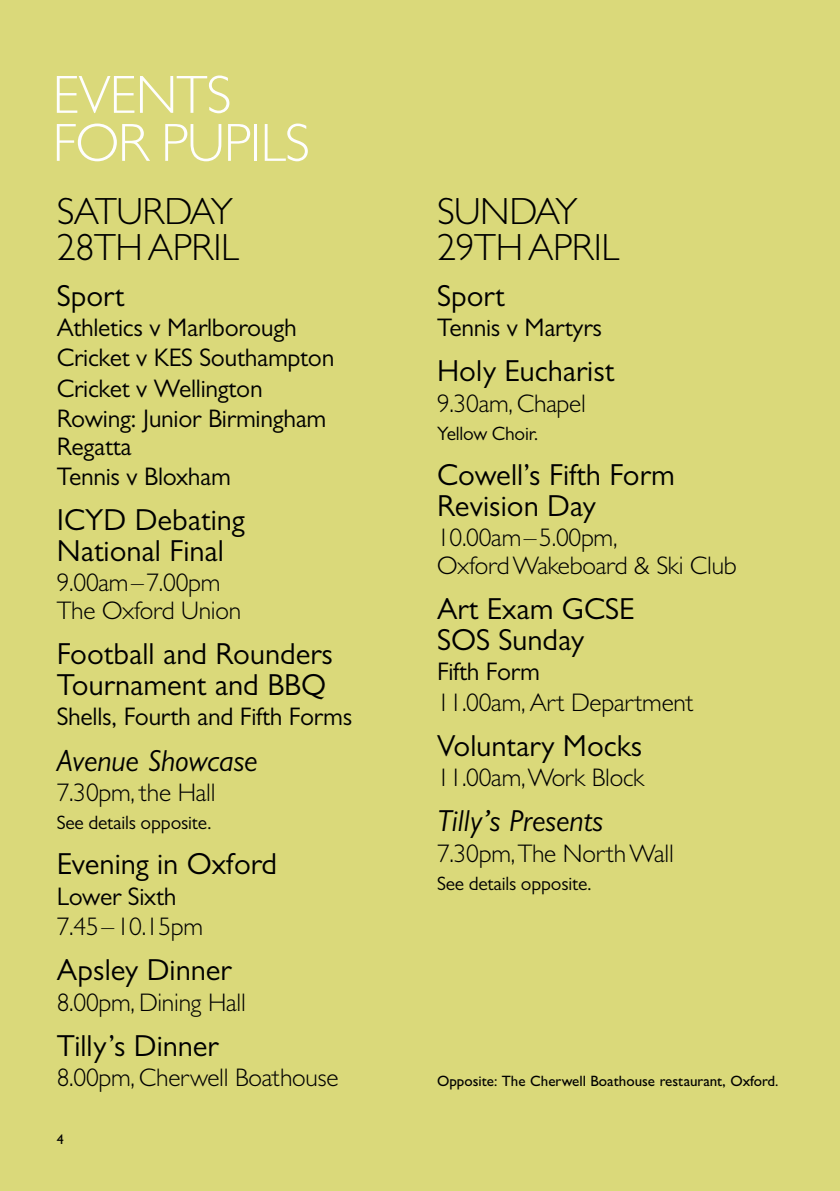
<style>
.page{position:relative;width:840px;height:1191px;background:#fff}
.page>*{position:absolute;margin:0;border:0;box-sizing:border-box;transform-origin:0 0}
.t1{font:300 54px/48px "Gill Sans MT Pro";letter-spacing:-.02em;color:#fefefe}
.t2{font:300 38px/36px "Gill Sans MT Pro";letter-spacing:-.01em;color:#000}
.t3{font:30.4px/31px "Gill Sans MT Pro";color:#000}
.t4{font:italic 30.4px "Gill Sans MT Pro";color:#000}
.t5{font:300 25.6px/27.4px "Gill Sans MT Pro";letter-spacing:-.01em;color:#000}
.t6{font:25.6px/30.4px "Gill Sans MT Pro";letter-spacing:-.01em;color:#000}
.t7{font:19.4px "Gill Sans MT Pro";letter-spacing:-.01em;color:#000}
.t8{font:500 15px "Gill Sans MT Pro";color:#000}
.t9{font:500 14px "Gill Sans MT Pro";color:#000}
</style>
<div class="page">
<div style="left:0;top:0;width:839px;height:1191px;background:#dad97a"></div>
<hr style="left:839px;top:0;width:1px;height:1191px;background:#6189b0">
<h1 class="t1" style="left:52px;top:70px;width:258px">EVENTS<br>FOR PUPILS</h1>
<h2 class="t2" style="left:57px;top:193px;width:184px">SATURDAY<br>28TH APRIL</h2>
<p class="t3" style="left:57px;top:280px;width:69px">Sport</p>
<p class="t6" style="left:57px;top:312px;width:279px">Athletics v Marlborough<br>Cricket v KES Southampton<br>Cricket v Wellington<br>Rowing: Junior Birmingham</p>
<p class="t6" style="left:57px;top:430px;width:175px">Regatta<br>Tennis v Bloxham</p>
<p class="t3" style="left:57px;top:504px;width:190px">ICYD Debating<br>National Final</p>
<p class="t5" style="left:57px;top:568px;width:186px">9.00am–7.00pm<br>The Oxford Union</p>
<p class="t3" style="left:57px;top:638px;width:277px">Football and Rounders<br>Tournament and BBQ</p>
<p class="t6" style="left:57px;top:701px;width:297px">Shells, Fourth and Fifth Forms</p>
<p class="t4" style="left:57px;top:743px;width:202px">Avenue Showcase</p>
<p class="t5" style="left:57px;top:778px;width:160px">7.30pm, the Hall</p>
<p class="t7" style="left:57px;top:811px;width:156px">See details opposite.</p>
<p class="t3" style="left:57px;top:848px;width:222px">Evening in Oxford</p>
<p class="t6" style="left:57px;top:880px;width:121px">Lower Sixth</p>
<p class="t5" style="left:57px;top:912px;width:148px">7.45–10.15pm</p>
<p class="t3" style="left:57px;top:954px;width:176px">Apsley Dinner</p>
<p class="t5" style="left:57px;top:988px;width:191px">8.00pm, Dining Hall</p>
<p class="t3" style="left:57px;top:1030px;width:163px">Tilly’s Dinner</p>
<p class="t5" style="left:57px;top:1063px;width:283px">8.00pm, Cherwell Boathouse</p>
<p class="t8" style="left:437px;top:1071px;width:343px">Opposite: The Cherwell Boathouse restaurant, Oxford.</p>
<h2 class="t2" style="left:437px;top:193px;width:184px">SUNDAY<br>29TH APRIL</h2>
<p class="t3" style="left:437px;top:280px;width:69px">Sport</p>
<p class="t6" style="left:437px;top:312px;width:166px">Tennis v Martyrs</p>
<p class="t3" style="left:437px;top:355px;width:179px">Holy Eucharist</p>
<p class="t5" style="left:437px;top:389px;width:150px">9.30am, Chapel</p>
<p class="t7" style="left:437px;top:422px;width:103px">Yellow Choir.</p>
<p class="t3" style="left:437px;top:459px;width:239px">Cowell’s Fifth Form<br>Revision Day</p>
<p class="t5" style="left:437px;top:523px;width:301px">10.00am–5.00pm,<br>Oxford Wakeboard &amp; Ski Club</p>
<p class="t3" style="left:437px;top:593px;width:199px">Art Exam GCSE<br>SOS Sunday</p>
<p class="t6" style="left:437px;top:656px;width:104px">Fifth Form</p>
<p class="t5" style="left:437px;top:688px;width:258px">11.00am, Art Department</p>
<p class="t3" style="left:437px;top:730px;width:207px">Voluntary Mocks</p>
<p class="t5" style="left:437px;top:763px;width:209px">11.00am, Work Block</p>
<p class="t4" style="left:437px;top:803px;width:168px">Tilly’s Presents</p>
<p class="t5" style="left:437px;top:839px;width:238px">7.30pm, The North Wall</p>
<p class="t7" style="left:437px;top:872px;width:156px">See details opposite.</p>
<p class="t9" style="left:57px;top:1130px;width:8px">4</p>
</div>
